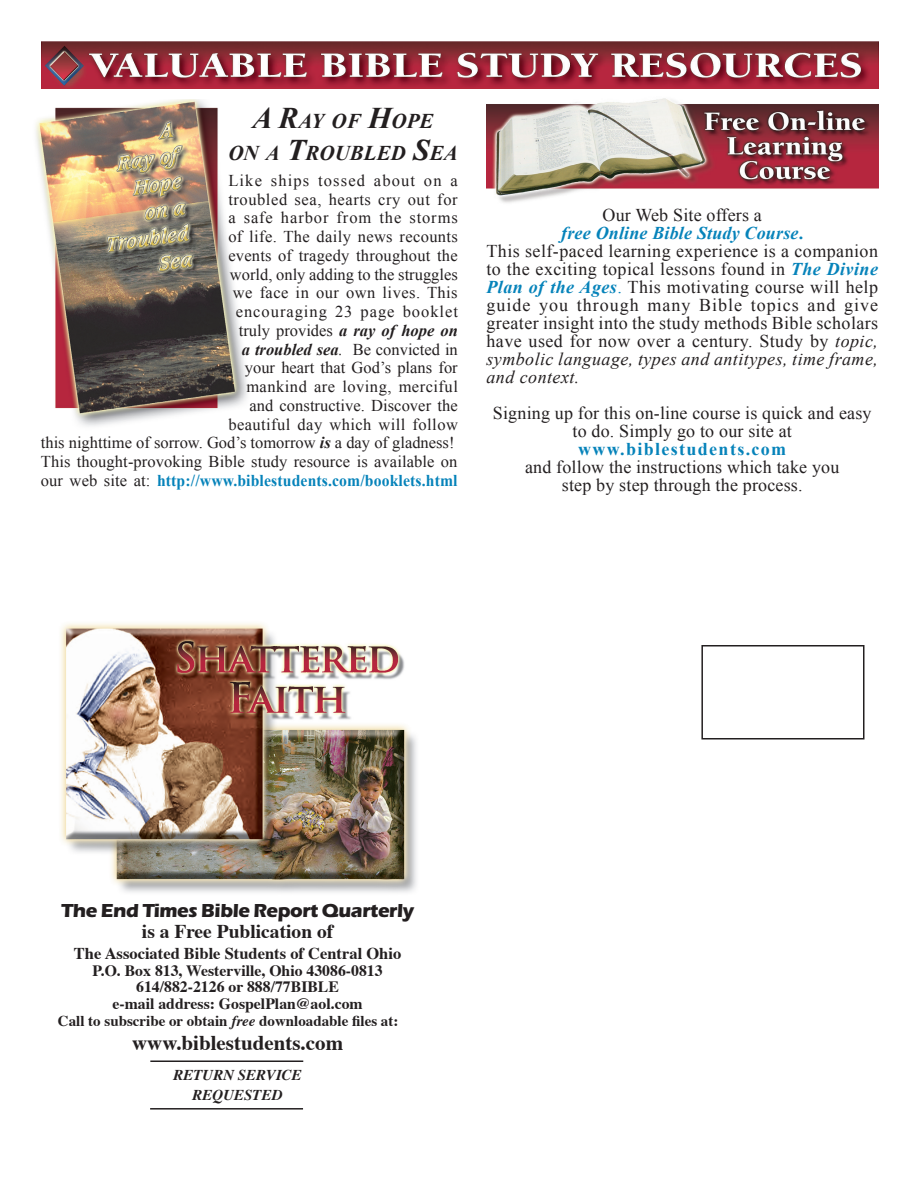
<style>
.page{position:relative;width:918px;height:1188px;background:#fff}
.page>*{position:absolute;margin:0;border:0;box-sizing:border-box;transform-origin:0 0}
.t1{font:italic 700 21px "Times New Roman";color:#231f20}
.t2{font:700 21px "Times";color:#231f20}
.t3{font:700 19.5px "Itc Eras";letter-spacing:-.025em;color:#231f20}
.t4{font:700 19.5px "Times";color:#231f20}
.t5{font:18px/18px "Times New Roman";letter-spacing:.01em;color:#231f20;text-align:justify}
.t6{font:italic 700 18px "Times New Roman";letter-spacing:.01em;color:#0683ba}
.t7{font:700 18px "Times New Roman";letter-spacing:.075em;color:#0683ba}
.t8{font:16.5px/18.8px "Times New Roman";letter-spacing:.015em;color:#231f20;text-align:right}
.t9{font:700 16.5px "Times";color:#231f20}
.t10{font:700 15.75px "Times";color:#231f20}
.t11{font:700 15px "Times";color:#231f20}
.t12{font:italic 700 15px "Times";color:#231f20}
.s1{font-size:30px}
.s2{font-weight:700;font-style:italic}
.s3{font-style:italic}
.s4{font-weight:700;color:#0683ba}
.s5{font-style:normal}
.s6{font-weight:700;font-style:italic;color:#0683ba}
.s7{color:#0683ba}
</style>
<div class="page">
<img style="left:61px;top:623px;width:356px;height:270px">
<img style="left:486px;top:98px;width:393px;height:105px">
<img style="left:35px;top:100px;width:213px;height:326px">
<img style="left:41px;top:41px;width:837px;height:47px">
<hr style="left:150px;top:1060px;width:153px;height:2px;background:#231f20">
<hr style="left:150px;top:1108px;width:153px;height:2px;background:#231f20">
<div style="left:701px;top:645px;width:163px;height:95px;border:2px solid #231f20"></div>
<p class="t1" style="left:253px;top:106px;width:183px"><span class="s1">A R</span>AY OF <span class="s1">H</span>OPE</p>
<p class="t1" style="left:228px;top:138px;width:231px">ON A <span class="s1">T</span>ROUBLED <span class="s1">S</span>EA</p>
<p class="t8" style="left:41px;top:171px;width:419px">Like ships tossed about on a<br>troubled sea, hearts cry out for<br>a safe harbor from the storms<br>of life. The daily news recounts<br>events of tragedy throughout the<br>world, only adding to the struggles<br>we face in our own lives. This<br>encouraging 23 page booklet<br>truly provides <span class="s2">a ray of hope on<br>a troubled sea</span><span class="s3">.</span> Be convicted in<br>your heart that God’s plans for<br>mankind are loving, merciful<br>and constructive. Discover the<br>beautiful day which will follow<br>this nighttime of sorrow. God’s tomorrow <span class="s2">is</span> a day of gladness!</p>
<p class="t8" style="left:41px;top:452px;width:418px;text-align:left">This thought-provoking Bible study resource is available on our web site at: <span class="s4">http://www.biblestudents.com/booklets.html</span></p>
<p class="t5" style="left:603px;top:206px;width:161px">Our Web Site offers a</p>
<p class="t6" style="left:561px;top:221px;width:243px">free Online Bible Study Course<span class="s5">.</span></p>
<p class="t5" style="left:486px;top:242px;width:393px">This self-paced learning experience is a companion to the exciting topical lessons found in <span class="s6">The Divine Plan of the Ages</span><span class="s7">.</span> This motivating course will help guide you through many Bible topics and give greater insight into the study methods Bible scholars have used for now over a century. Study by <span class="s3">topic, symbolic language, types and antitypes, time frame, and context.</span></p>
<p class="t5" style="left:493px;top:404px;width:380px;text-align:center">Signing up for this on-line course is quick and easy to do. Simply go to our site at</p>
<p class="t7" style="left:578px;top:437px;width:210px">www.biblestudents.com</p>
<p class="t5" style="left:525px;top:458px;width:316px">and follow the instructions which take you</p>
<p class="t5" style="left:562px;top:476px;width:242px">step by step through the process.</p>
<p class="t3" style="left:61px;top:900px;width:355px">The End Times Bible Report Quarterly</p>
<p class="t4" style="left:142px;top:919px;width:193px">is a Free Publication of</p>
<p class="t9" style="left:74px;top:943px;width:329px">The Associated Bible Students of Central Ohio</p>
<p class="t10" style="left:93px;top:960px;width:292px">P.O. Box 813, Westerville, Ohio 43086-0813</p>
<p class="t10" style="left:136px;top:976px;width:204px">614/882-2126 or 888/77BIBLE</p>
<p class="t10" style="left:113px;top:993px;width:252px">e-mail address: GospelPlan@aol.com</p>
<p class="t11" style="left:58px;top:1011px;width:342px">Call to subscribe or obtain <span class="s3">free</span> downloadable files at:</p>
<p class="t2" style="left:132px;top:1029px;width:213px">www.biblestudents.com</p>
<p class="t12" style="left:173px;top:1066px;width:130px">RETURN SERVICE</p>
<p class="t12" style="left:193px;top:1085px;width:92px">REQUESTED</p>
</div>
